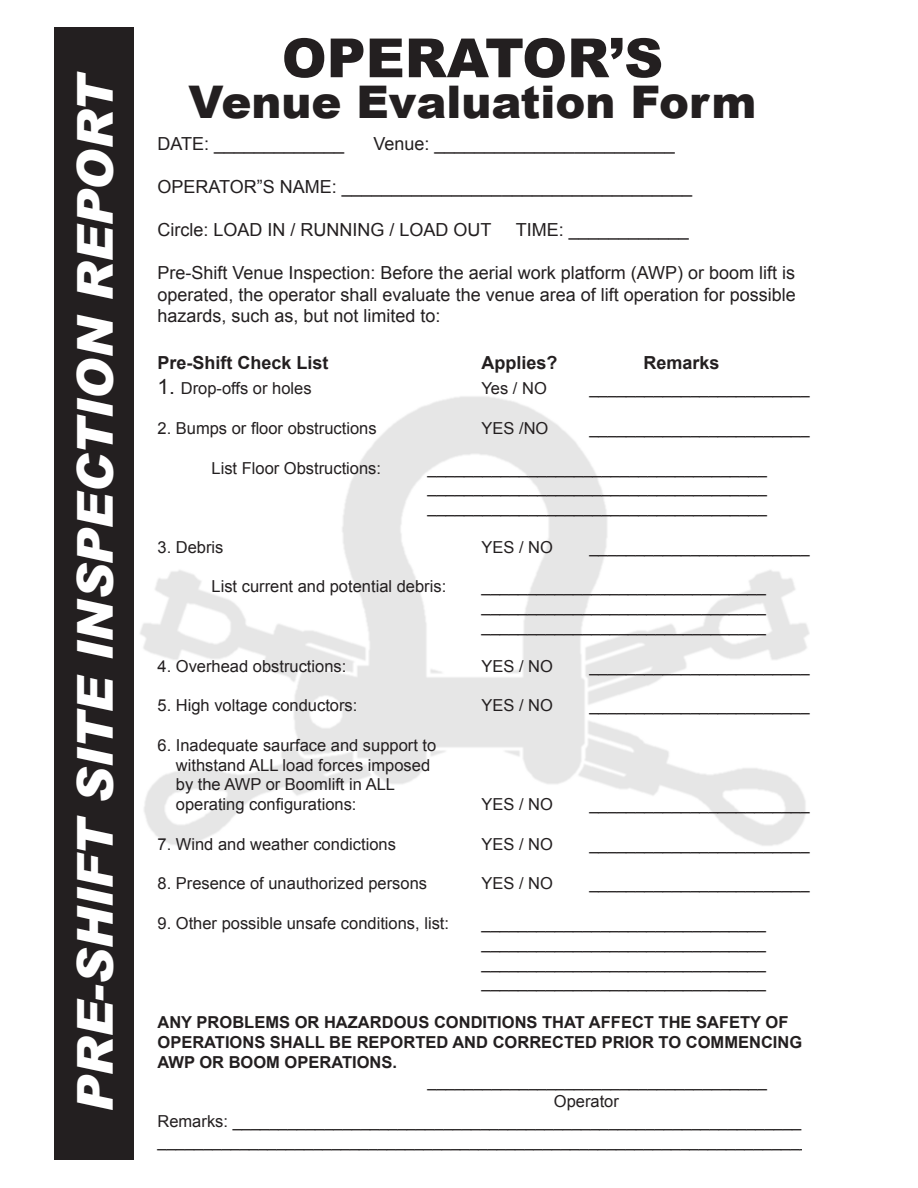
<style>
.page{position:relative;width:918px;height:1188px;background:#fff}
.page>*{position:absolute;margin:0;border:0;box-sizing:border-box;transform-origin:0 0}
.t1{font:900 54px "Arial";color:#231f20}
.t2{font:italic 900 49.5px "Arial";color:#fff}
.t3{font:900 45px "Arial";color:#231f20}
.t4{font:18px/21.6px "Arial";color:#231f20;text-align:justify}
.t5{font:700 18px "Arial";color:#231f20}
.t6{font:16.5px "Arial";color:#231f20}
.t7{font:700 16.5px/19.8px "Arial";color:#231f20}
.s1{font-size:21px}
</style>
<div class="page">
<div style="left:55px;top:28px;width:79px;height:1132px;background:#231f20"></div>
<img style="left:140px;top:396px;width:670px;height:450px">
<p class="t2" style="left:65px;top:1112px;width:1042px;rotate:-90deg">PRE-SHIFT SITE INSPECTION REPORT</p>
<p class="t1" style="left:282px;top:19px;width:383px">OPERATOR’S</p>
<p class="t3" style="left:189px;top:69px;width:569px">Venue Evaluation Form</p>
<p class="t4" style="left:158px;top:133px;width:188px">DATE: _____________</p>
<p class="t4" style="left:374px;top:133px;width:303px">Venue: ________________________</p>
<p class="t4" style="left:158px;top:176px;width:536px">OPERATOR”S NAME: ___________________________________</p>
<p class="t4" style="left:158px;top:219px;width:336px">Circle: LOAD IN / RUNNING / LOAD OUT</p>
<p class="t4" style="left:516px;top:219px;width:175px">TIME: ____________</p>
<p class="t4" style="left:158px;top:262px;width:640px">Pre-Shift Venue Inspection: Before the aerial work platform (AWP) or boom lift is operated, the operator shall evaluate the venue area of lift operation for possible hazards, such as, but not limited to:</p>
<p class="t5" style="left:158px;top:351px;width:173px">Pre-Shift Check List</p>
<p class="t5" style="left:482px;top:351px;width:78px">Applies?</p>
<p class="t5" style="left:644px;top:351px;width:78px">Remarks</p>
<p class="t6" style="left:158px;top:378px;width:156px"><span class="s1">1.</span> Drop-offs or holes</p>
<p class="t6" style="left:481px;top:378px;width:67px">Yes / NO</p>
<p class="t6" style="left:589px;top:378px;width:222px">________________________</p>
<p class="t6" style="left:158px;top:417px;width:221px">2. Bumps or floor obstructions</p>
<p class="t6" style="left:481px;top:417px;width:68px">YES /NO</p>
<p class="t6" style="left:589px;top:417px;width:222px">________________________</p>
<p class="t6" style="left:212px;top:457px;width:171px">List Floor Obstructions:</p>
<p class="t6" style="left:428px;top:457px;width:341px">_____________________________________</p>
<p class="t6" style="left:428px;top:477px;width:341px">_____________________________________</p>
<p class="t6" style="left:428px;top:497px;width:341px">_____________________________________</p>
<p class="t6" style="left:158px;top:536px;width:68px">3. Debris</p>
<p class="t6" style="left:481px;top:536px;width:73px">YES / NO</p>
<p class="t6" style="left:589px;top:536px;width:222px">________________________</p>
<p class="t6" style="left:212px;top:576px;width:236px">List current and potential debris:</p>
<p class="t6" style="left:482px;top:576px;width:286px">_______________________________</p>
<p class="t6" style="left:481px;top:596px;width:286px">_______________________________</p>
<p class="t6" style="left:481px;top:615px;width:286px">_______________________________</p>
<p class="t6" style="left:158px;top:655px;width:190px">4. Overhead obstructions:</p>
<p class="t6" style="left:481px;top:655px;width:73px">YES / NO</p>
<p class="t6" style="left:589px;top:655px;width:222px">________________________</p>
<p class="t6" style="left:158px;top:695px;width:201px">5. High voltage conductors:</p>
<p class="t6" style="left:481px;top:695px;width:73px">YES / NO</p>
<p class="t6" style="left:589px;top:695px;width:222px">________________________</p>
<p class="t6" style="left:158px;top:734px;width:280px">6. Inadequate saurface and support to</p>
<p class="t6" style="left:176px;top:754px;width:256px">withstand ALL load forces imposed</p>
<p class="t6" style="left:176px;top:774px;width:221px">by the AWP or Boomlift in ALL</p>
<p class="t6" style="left:176px;top:794px;width:182px">operating configurations:</p>
<p class="t6" style="left:481px;top:794px;width:73px">YES / NO</p>
<p class="t6" style="left:589px;top:794px;width:222px">________________________</p>
<p class="t6" style="left:158px;top:833px;width:240px">7. Wind and weather condictions</p>
<p class="t6" style="left:481px;top:833px;width:73px">YES / NO</p>
<p class="t6" style="left:589px;top:833px;width:222px">________________________</p>
<p class="t6" style="left:158px;top:873px;width:271px">8. Presence of unauthorized persons</p>
<p class="t6" style="left:481px;top:873px;width:73px">YES / NO</p>
<p class="t6" style="left:589px;top:873px;width:222px">________________________</p>
<p class="t6" style="left:158px;top:912px;width:293px">9. Other possible unsafe conditions, list:</p>
<p class="t6" style="left:481px;top:912px;width:286px">_______________________________</p>
<p class="t6" style="left:481px;top:932px;width:286px">_______________________________</p>
<p class="t6" style="left:481px;top:952px;width:286px">_______________________________</p>
<p class="t6" style="left:481px;top:972px;width:286px">_______________________________</p>
<p class="t7" style="left:158px;top:1013px;width:646px">ANY PROBLEMS OR HAZARDOUS CONDITIONS THAT AFFECT THE SAFETY OF<br>OPERATIONS SHALL BE REPORTED AND CORRECTED PRIOR TO COMMENCING<br>AWP OR BOOM OPERATIONS.</p>
<p class="t6" style="left:428px;top:1071px;width:341px">_____________________________________</p>
<p class="t6" style="left:554px;top:1091px;width:67px">Operator</p>
<p class="t6" style="left:158px;top:1110px;width:645px">Remarks: ______________________________________________________________</p>
<p class="t6" style="left:158px;top:1130px;width:653px">_______________________________________________________________________</p>
</div>
